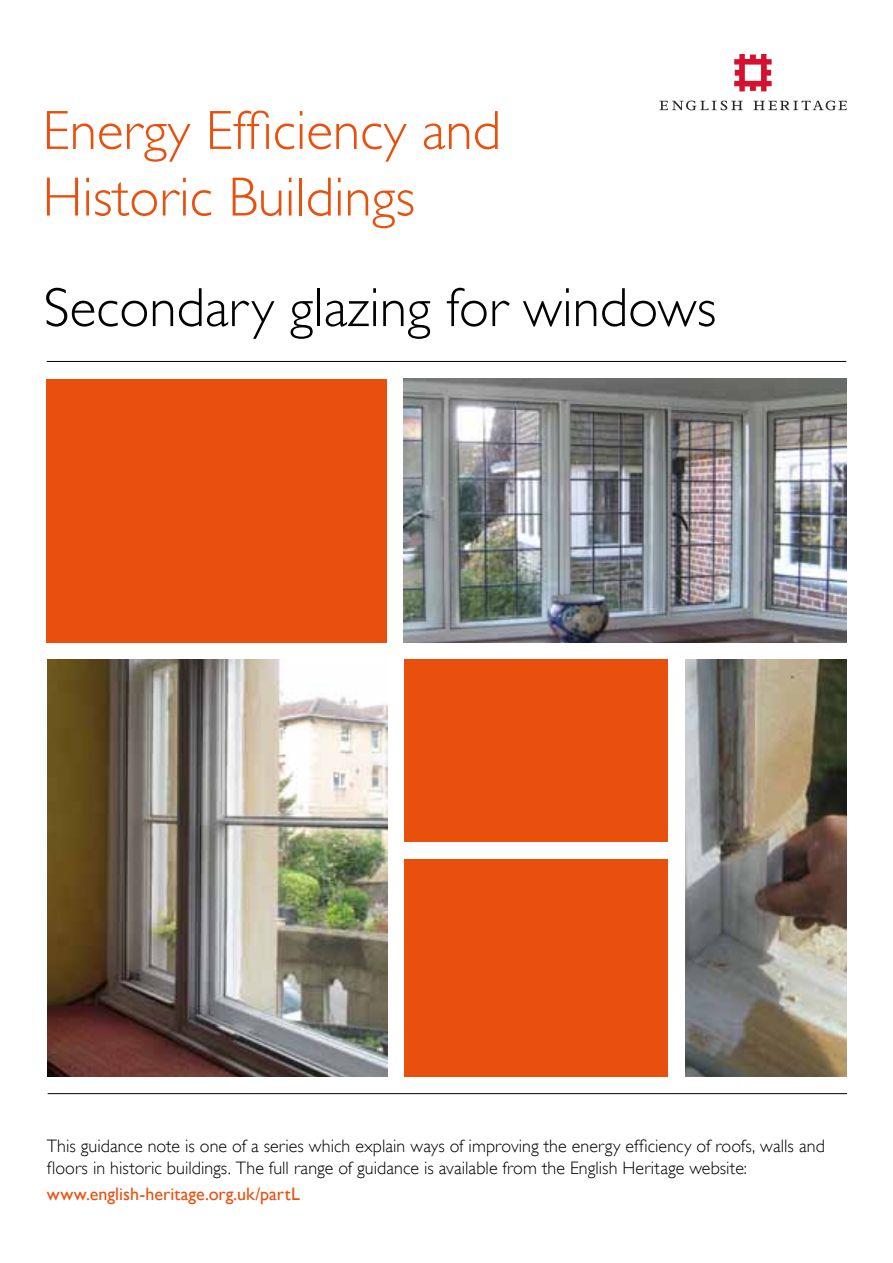
<style>
.page{position:relative;width:893px;height:1263px;background:#fff}
.page>*{position:absolute;margin:0;border:0;box-sizing:border-box;transform-origin:0 0}
.t1{font:300 55.5px/66.6px "Gill Sans";color:#e9500e}
.t2{font:300 55.5px "Gill Sans";color:#000}
.Cover_footer{font:300 18px/21.6px "Gill Sans";letter-spacing:.005em;color:#000}
.url_on_cover{font:18px "Gill Sans";letter-spacing:.005em;color:#e9500e}
</style>
<div class="page">
<div style="left:404px;top:659px;width:264px;height:183px;background:#e9500e"></div>
<div style="left:404px;top:859px;width:264px;height:217px;background:#e9500e"></div>
<hr style="left:47px;top:361px;width:799px;height:1px;background:#000">
<hr style="left:48px;top:1093px;width:799px;height:1px;background:#000">
<img style="left:404px;top:379px;width:442px;height:263px">
<img style="left:685px;top:659px;width:161px;height:417px">
<svg style="left:659px;top:101px;width:84px;height:9px"></svg>
<svg style="left:753px;top:101px;width:93px;height:9px"></svg>
<svg style="left:734px;top:54px;width:38px;height:37px"></svg>
<img style="left:47px;top:659px;width:340px;height:417px">
<div style="left:47px;top:379px;width:340px;height:263px;background:#e9500e"></div>
<h1 class="t1" style="left:43px;top:97px;width:460px">Energy Efficiency and<br>Historic Buildings</h1>
<h2 class="t2" style="left:44px;top:276px;width:674px">Secondary glazing for windows</h2>
<p class="Cover_footer" style="left:47px;top:1135px;width:780px">This guidance note is one of a series which explain ways of improving the energy efficiency of roofs, walls and floors in historic buildings. The full range of guidance is available from the English Heritage website:</p>
<p class="url_on_cover" style="left:47px;top:1183px;width:255px">www.english-heritage.org.uk/partL</p>
</div>
